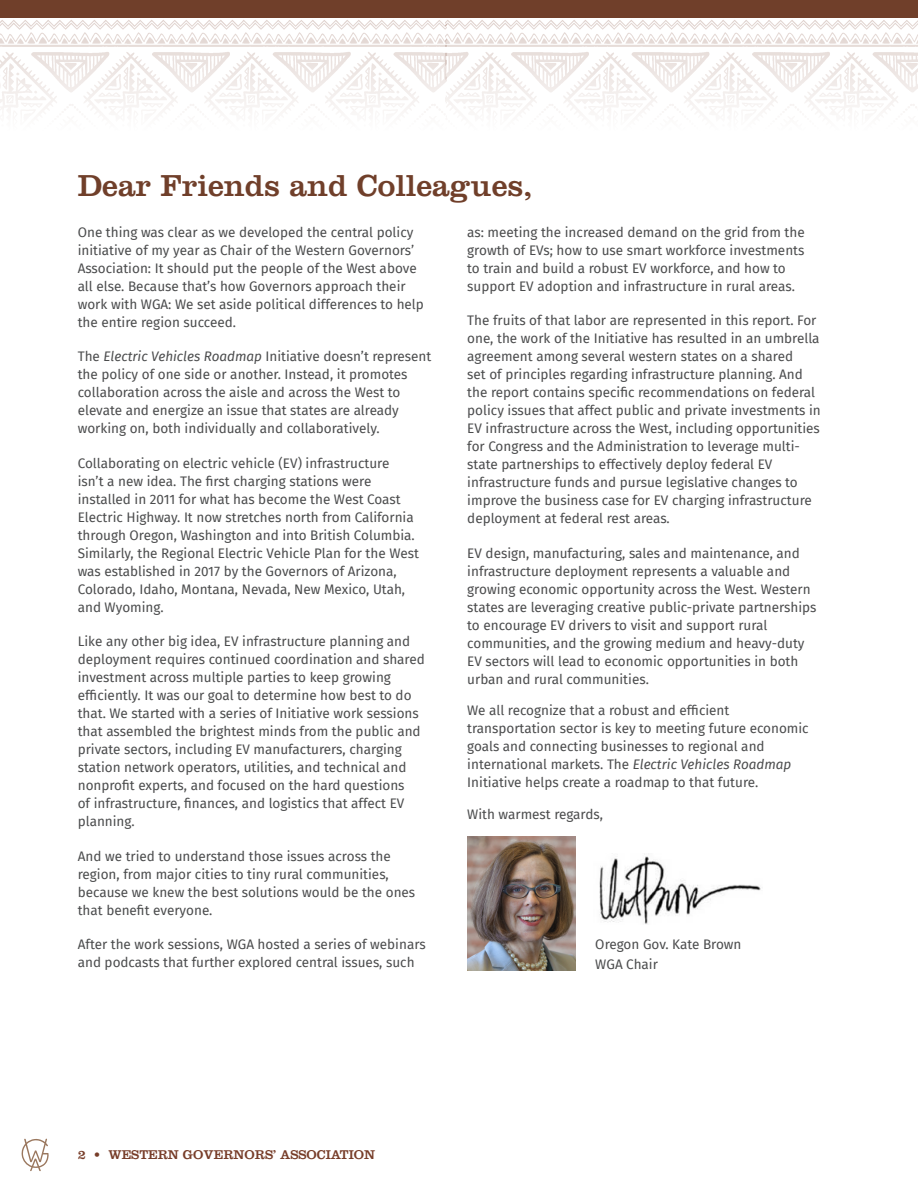
<style>
.page{position:relative;width:918px;height:1188px;background:#fff}
.page>*{position:absolute;margin:0;border:0;box-sizing:border-box;transform-origin:0 0}
.t1{font:31.5px "Clarendon LT Std";color:#703f2a}
.No_Spacing{font:13.5px/18px "Fira Sans";color:#4b4c4d}
.t2{font:13.2px "Clarendon LT Std";color:#773d29}
.s1{font-style:italic}
</style>
<div class="page">
<svg style="left:21px;top:1139px;width:28px;height:32px"></svg>
<img style="left:0;top:20px;width:918px;height:91px">
<div style="left:0;top:0;width:910px;height:18px;background:#703f2a"></div>
<div style="left:910px;top:0;width:8px;height:18px;background:#703f2a"></div>
<img style="left:599px;top:854px;width:162px;height:70px">
<img style="left:467px;top:837px;width:108px;height:134px">
<p class="t1" style="left:78px;top:167px;width:457px">Dear Friends and Colleagues,</p>
<p class="No_Spacing" style="left:78px;top:222px;width:348px">One thing was clear as we developed the central policy initiative of my year as Chair of the Western Governors’ Association: It should put the people of the West above all else. Because that’s how Governors approach their work with WGA: We set aside political differences to help the entire region succeed.</p>
<p class="No_Spacing" style="left:78px;top:347px;width:355px">The <span class="s1">Electric Vehicles Roadmap</span> Initiative doesn’t represent the policy of one side or another. Instead, it promotes collaboration across the aisle and across the West to elevate and energize an issue that states are already working on, both individually and collaboratively.</p>
<p class="No_Spacing" style="left:78px;top:453px;width:343px">Collaborating on electric vehicle (EV) infrastructure<br>isn’t a new idea. The first charging stations were installed in 2011 for what has become the West Coast Electric Highway. It now stretches north from California through Oregon, Washington and into British Columbia.<br>Similarly, the Regional Electric Vehicle Plan for the West was established in 2017 by the Governors of Arizona, Colorado, Idaho, Montana, Nevada, New Mexico, Utah, and Wyoming.</p>
<p class="No_Spacing" style="left:78px;top:632px;width:349px">Like any other big idea, EV infrastructure planning and deployment requires continued coordination and shared investment across multiple parties to keep growing efficiently. It was our goal to determine how best to do that. We started with a series of Initiative work sessions that assembled the brightest minds from the public and private sectors, including EV manufacturers, charging station network operators, utilities, and technical and nonprofit experts, and focused on the hard questions<br>of infrastructure, finances, and logistics that affect EV planning.</p>
<p class="No_Spacing" style="left:78px;top:846px;width:339px">And we tried to understand those issues across the region, from major cities to tiny rural communities, because we knew the best solutions would be the ones that benefit everyone.</p>
<p class="No_Spacing" style="left:78px;top:935px;width:349px">After the work sessions, WGA hosted a series of webinars and podcasts that further explored central issues, such</p>
<p class="No_Spacing" style="left:467px;top:222px;width:339px">as: meeting the increased demand on the grid from the growth of EVs; how to use smart workforce investments to train and build a robust EV workforce, and how to support EV adoption and infrastructure in rural areas.</p>
<p class="No_Spacing" style="left:467px;top:311px;width:355px">The fruits of that labor are represented in this report. For one, the work of the Initiative has resulted in an umbrella agreement among several western states on a shared<br>set of principles regarding infrastructure planning. And the report contains specific recommendations on federal policy issues that affect public and private investments in EV infrastructure across the West, including opportunities for Congress and the Administration to leverage multi&shy;state partnerships to effectively deploy federal EV infrastructure funds and pursue legislative changes to improve the business case for EV charging infrastructure deployment at federal rest areas.</p>
<p class="No_Spacing" style="left:467px;top:543px;width:351px">EV design, manufacturing, sales and maintenance, and infrastructure deployment represents a valuable and growing economic opportunity across the West. Western states are leveraging creative public-private partnerships to encourage EV drivers to visit and support rural communities, and the growing medium and heavy-duty EV sectors will lead to economic opportunities in both urban and rural communities.</p>
<p class="No_Spacing" style="left:467px;top:701px;width:343px">We all recognize that a robust and efficient transportation sector is key to meeting future economic goals and connecting businesses to regional and international markets. The <span class="s1">Electric Vehicles Roadmap </span>Initiative helps create a roadmap to that future.</p>
<p class="No_Spacing" style="left:467px;top:804px;width:137px">With warmest regards,</p>
<p class="No_Spacing" style="left:595px;top:934px;width:148px;line-height:19.5px">Oregon Gov. Kate Brown<br>WGA Chair</p>
<p class="t2" style="left:78px;top:1147px;width:299px">2 • WESTERN GOVERNORS’ ASSOCIATION</p>
</div>
